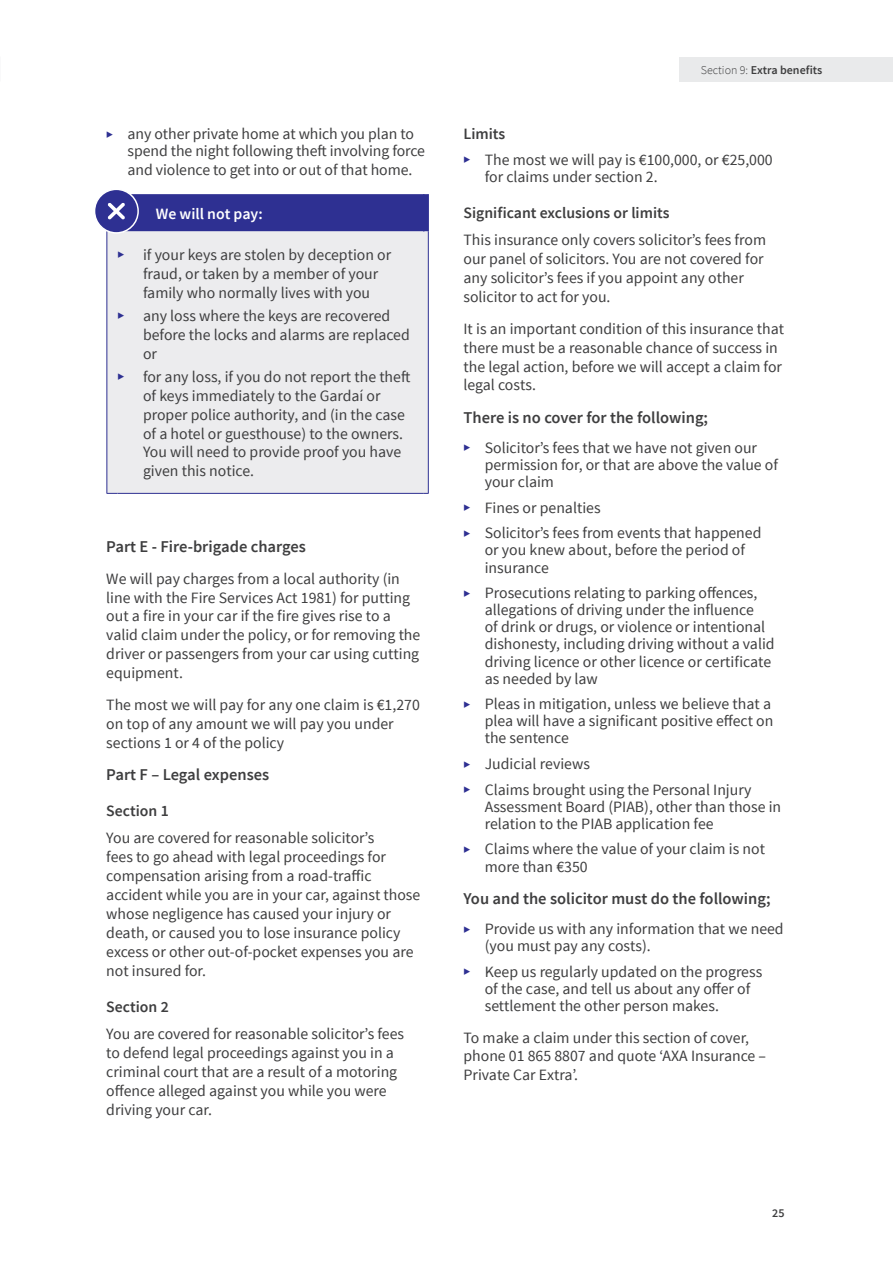
<style>
.page{position:relative;width:893px;height:1263px;background:#fff}
.page>*{position:absolute;margin:0;border:0;box-sizing:border-box;transform-origin:0 0}
._3_Sub_Heading{font:600 16.5px "Source Sans Pro";color:#3e3e3f}
.Body{font:15.75px/18.9px "Source Sans Pro";color:#3e3e3f}
._4_Subheading{font:600 15.75px "Source Sans Pro";color:#3e3e3f}
.Table__White_Semibold{font:600 15.75px "Source Sans Pro";color:#fff}
.t1{font:600 12px "Source Sans Pro";color:#3e3e3f}
.s1{font-size:12px;color:#2e3092}
.s2{font-weight:300}
</style>
<div class="page">
<div style="left:107px;top:231px;width:321px;height:262px;background:#ececee"></div>
<hr style="left:106px;top:194px;width:1px;height:37px;background:#2e3092">
<hr style="left:428px;top:194px;width:1px;height:37px;background:#2e3092">
<hr style="left:106px;top:231px;width:1px;height:262px;background:#2e3092">
<hr style="left:117px;top:493px;width:307px;height:1px;background:#2e3092">
<hr style="left:428px;top:231px;width:1px;height:262px;background:#2e3092">
<div style="left:95px;top:189px;width:43px;height:44px;background:#2e3092;border-radius:50%"></div>
<div style="left:94px;top:189px;width:45px;height:45px;border:2px solid #fff;border-radius:50%"></div>
<div style="left:107px;top:194px;width:321px;height:37px;background:#2e3092"></div>
<div style="left:679px;top:57px;width:214px;height:24px;background:#e9eaeb"></div>
<p class="Body" style="left:128px;top:126px;width:299px;line-height:17.1px;text-indent:-21px"><span class="s1">▶</span> any other private home at which you plan to spend the night following theft involving force</p>
<p class="Body" style="left:128px;top:161px;width:286px">and violence to get into or out of that home.</p>
<p class="Table__White_Semibold" style="left:156px;top:204px;width:108px">We will not pay:</p>
<p class="Body" style="left:143px;top:245px;width:250px;text-indent:-26px"><span class="s1">▶</span> if your keys are stolen by deception or fraud, or taken by a member of your family who normally lives with you</p>
<p class="Body" style="left:143px;top:306px;width:268px;text-indent:-26px"><span class="s1">▶</span> any loss where the keys are recovered before the locks and alarms are replaced or</p>
<p class="Body" style="left:143px;top:367px;width:269px;text-indent:-26px"><span class="s1">▶</span> for any loss, if you do not report the theft of keys immediately to the Gardaí or proper police authority, and (in the case of a hotel or guesthouse) to the owners.<br>You will need to provide proof you have given this notice.</p>
<p class="_3_Sub_Heading" style="left:106px;top:536px;width:201px">Part E - Fire-brigade charges</p>
<p class="Body" style="left:106px;top:569px;width:316px">We will pay charges from a local authority (in line with the Fire Services Act 1981) for putting out a fire in your car if the fire gives rise to a valid claim under the policy, or for removing the driver or passengers from your car using cutting equipment.</p>
<p class="Body" style="left:106px;top:695px;width:315px">The most we will pay for any one claim is €1,270 on top of any amount we will pay you under sections 1 or 4 of the policy</p>
<p class="_3_Sub_Heading" style="left:106px;top:764px;width:165px">Part F – Legal expenses</p>
<p class="_4_Subheading" style="left:106px;top:801px;width:64px">Section 1</p>
<p class="Body" style="left:106px;top:829px;width:316px">You are covered for reasonable solicitor’s<br>fees to go ahead with legal proceedings for compensation arising from a road-traffic accident while you are in your car, against those whose negligence has caused your injury or death, or caused you to lose insurance policy excess or other out-of-pocket expenses you are not insured for.</p>
<p class="_4_Subheading" style="left:106px;top:996px;width:64px">Section 2</p>
<p class="Body" style="left:106px;top:1025px;width:299px">You are covered for reasonable solicitor’s fees to defend legal proceedings against you in a criminal court that are a result of a motoring offence alleged against you while you were driving your car.</p>
<p class="t1" style="left:701px;top:62px;width:123px"><span class="s2">Section 9:</span> Extra benefits</p>
<p class="_4_Subheading" style="left:463px;top:124px;width:43px">Limits</p>
<p class="Body" style="left:485px;top:151px;width:290px;line-height:17.1px;text-indent:-21px"><span class="s1">▶</span> The most we will pay is €100,000, or €25,000 for claims under section 2.</p>
<p class="_4_Subheading" style="left:463px;top:203px;width:208px">Significant exclusions or limits</p>
<p class="Body" style="left:463px;top:231px;width:304px">This insurance only covers solicitor’s fees from our panel of solicitors. You are not covered for any solicitor’s fees if you appoint any other solicitor to act for you.</p>
<p class="Body" style="left:463px;top:319px;width:322px">It is an important condition of this insurance that there must be a reasonable chance of success in the legal action, before we will accept a claim for legal costs.</p>
<p class="_3_Sub_Heading" style="left:463px;top:407px;width:246px">There is no cover for the following;</p>
<p class="Body" style="left:485px;top:439px;width:295px;line-height:17.1px;text-indent:-21px"><span class="s1">▶</span> Solicitor’s fees that we have not given our permission for, or that are above the value of your claim</p>
<p class="Body" style="left:463px;top:498px;width:139px"><span class="s1">▶</span> Fines or penalties</p>
<p class="Body" style="left:485px;top:525px;width:278px;line-height:17.1px;text-indent:-21px"><span class="s1">▶</span> Solicitor’s fees from events that happened or you knew about, before the period of insurance</p>
<p class="Body" style="left:485px;top:585px;width:291px;line-height:17.1px;text-indent:-21px"><span class="s1">▶</span> Prosecutions relating to parking offences, allegations of driving under the influence<br>of drink or drugs, or violence or intentional dishonesty, including driving without a valid driving licence or other licence or certificate as needed by law</p>
<p class="Body" style="left:485px;top:696px;width:290px;line-height:17.1px;text-indent:-21px"><span class="s1">▶</span> Pleas in mitigation, unless we believe that a plea will have a significant positive effect on the sentence</p>
<p class="Body" style="left:463px;top:755px;width:128px"><span class="s1">▶</span> Judicial reviews</p>
<p class="Body" style="left:485px;top:781px;width:298px;line-height:17.1px;text-indent:-21px"><span class="s1">▶</span> Claims brought using the Personal Injury<br>Assessment Board (PIAB), other than those in relation to the PIAB application fee</p>
<p class="Body" style="left:485px;top:841px;width:282px;line-height:17.1px;text-indent:-21px"><span class="s1">▶</span> Claims where the value of your claim is not more than €350</p>
<p class="_3_Sub_Heading" style="left:463px;top:888px;width:309px">You and the solicitor must do the following;</p>
<p class="Body" style="left:485px;top:920px;width:300px;line-height:17.1px;text-indent:-21px"><span class="s1">▶</span> Provide us with any information that we need (you must pay any costs).</p>
<p class="Body" style="left:485px;top:963px;width:279px;line-height:17.1px;text-indent:-21px"><span class="s1">▶</span> Keep us regularly updated on the progress of the case, and tell us about any offer of settlement the other person makes.</p>
<p class="Body" style="left:463px;top:1028px;width:304px">To make a claim under this section of cover, phone 01 865 8807 and quote ‘AXA Insurance –<br>Private Car Extra’.</p>
<p class="t1" style="left:772px;top:1206px;width:14px">25</p>
</div>
